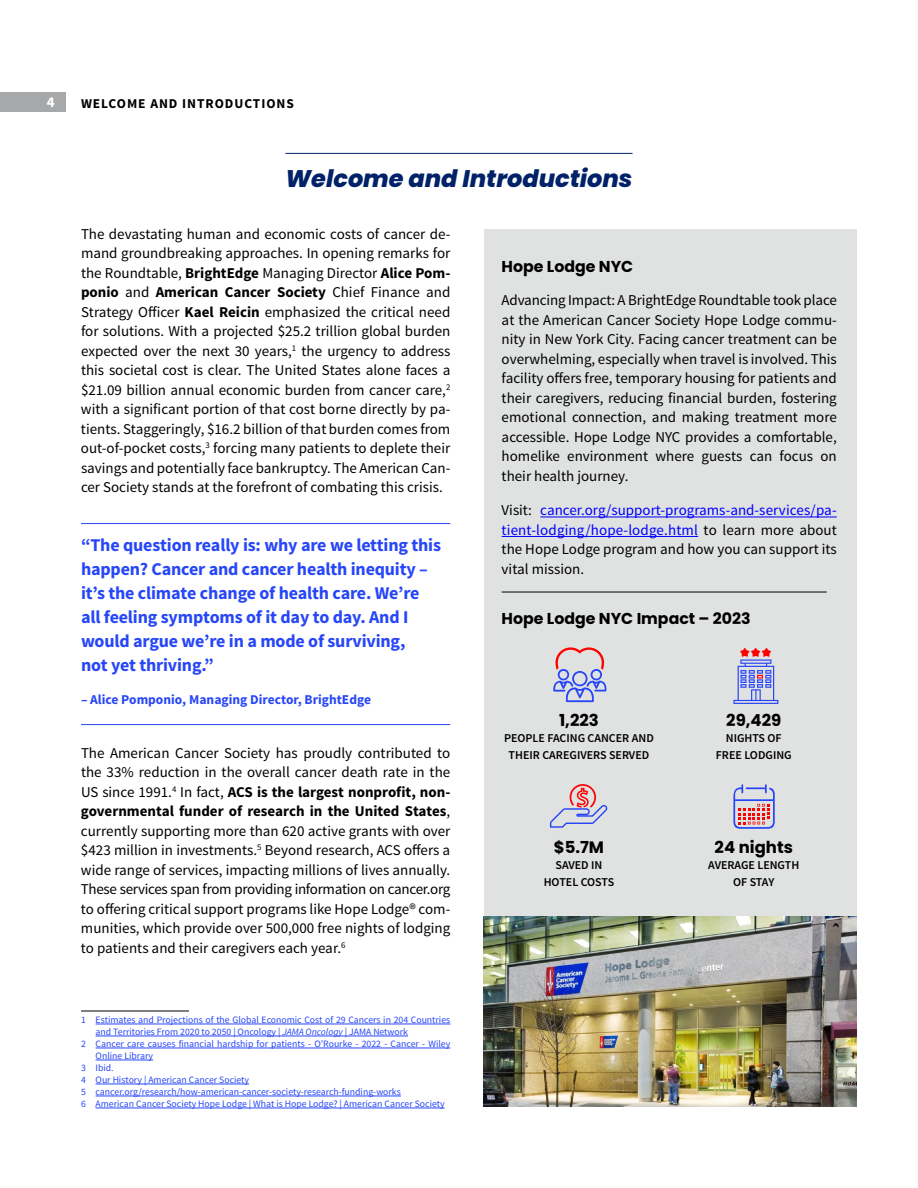
<style>
.page{position:relative;width:918px;height:1188px;background:#fff}
.page>*{position:absolute;margin:0;border:0;box-sizing:border-box;transform-origin:0 0}
.t1{font:italic 800 24px "Poppins";color:#012169}
.t2{font:700 18px/24px "Source Sans Pro";letter-spacing:-.01em;color:#2746f8}
.t3{font:700 16.5px "Poppins";color:#000}
.t4{font:700 15.75px "Poppins";color:#000}
.t5{font:15px/19.5px "Source Sans Pro";color:#000;text-align:justify}
.t6{font:700 15px "Source Sans Pro";color:#fff}
.t7{font:700 13.5px "Source Sans Pro";color:#2746f8}
.t8{font:700 13.5px "Source Sans Pro";letter-spacing:.07em;color:#000}
.t9{font:600 12px/16.5px "Source Sans Pro";color:#000;text-align:center}
.t10{font:9.75px "Source Sans Pro";color:#2746f8}
.s1{font-weight:700}
.s2{font-style:italic}
.s3{color:#00f}
</style>
<div class="page">
<div style="left:0;top:92px;width:65px;height:20px;background:#a7a8a9"></div>
<hr style="left:81px;top:523px;width:369px;height:1px;background:#2746f8">
<hr style="left:81px;top:724px;width:369px;height:1px;background:#2746f8">
<hr style="left:81px;top:1011px;width:108px;height:1px;background:#000">
<hr style="left:96px;top:1024px;width:354px;height:1px;background:#2746f8">
<hr style="left:96px;top:1036px;width:312px;height:1px;background:#2746f8">
<hr style="left:96px;top:1048px;width:354px;height:1px;background:#2746f8">
<hr style="left:96px;top:1060px;width:57px;height:1px;background:#2746f8">
<hr style="left:96px;top:1084px;width:153px;height:1px;background:#2746f8">
<hr style="left:96px;top:1096px;width:305px;height:1px;background:#2746f8">
<hr style="left:96px;top:1108px;width:349px;height:1px;background:#2746f8">
<hr style="left:285px;top:153px;width:348px;height:1px;background:#012169">
<div style="left:484px;top:230px;width:372px;height:877px;background:#e0e1e1"></div>
<hr style="left:540px;top:517px;width:297px;height:1px;background:#00f">
<hr style="left:502px;top:536px;width:196px;height:1px;background:#00f">
<img style="left:484px;top:916px;width:372px;height:191px">
<svg style="left:733px;top:648px;width:45px;height:56px"></svg>
<svg style="left:553px;top:647px;width:54px;height:55px"></svg>
<svg style="left:550px;top:784px;width:58px;height:44px"></svg>
<svg style="left:733px;top:784px;width:42px;height:45px"></svg>
<hr style="left:502px;top:592px;width:325px;height:1px;background:#000">
<p class="t6" style="left:47px;top:93px;width:9px">4</p>
<p class="t8" style="left:81px;top:94px;width:214px">WELCOME AND INTRODUCTIONS</p>
<h1 class="t1" style="left:285px;top:165px;width:349px">Welcome and Introductions</h1>
<p class="t5" style="left:81px;top:224px;width:371px">The devastating human and economic costs of cancer de&shy;mand groundbreaking approaches. In opening remarks for the Roundtable, <span class="s1">BrightEdge</span> Managing Director <span class="s1">Alice Pom&shy;ponio</span> and <span class="s1">American Cancer Society</span> Chief Finance and Strategy Officer <span class="s1">Kael Reicin</span> emphasized the critical need for solutions. With a projected $25.2 trillion global burden expected over the next 30 years,<sup>1</sup> the urgency to address this societal cost is clear. The United States alone faces a $21.09 billion annual economic burden from cancer care,<sup>2 </sup>with a significant portion of that cost borne directly by pa&shy;tients. Staggeringly, $16.2 billion of that burden comes from out-of-pocket costs,<sup>3</sup> forcing many patients to deplete their savings and potentially face bankruptcy. The American Can&shy;cer Society stands at the forefront of combating this crisis.</p>
<p class="t2" style="left:81px;top:534px;width:362px">“The question really is: why are we letting this happen? Cancer and cancer health inequity – it’s the climate change of health care. We’re all feeling symptoms of it day to day. And I would argue we’re in a mode of surviving,<br>not yet thriving.”</p>
<p class="t7" style="left:81px;top:691px;width:292px">– Alice Pomponio, Managing Director, BrightEdge</p>
<p class="t5" style="left:81px;top:743px;width:371px">The American Cancer Society has proudly contributed to the 33% reduction in the overall cancer death rate in the US since 1991.<sup>4</sup> In fact, <span class="s1">ACS is the largest nonprofit, non&shy;governmental funder of research in the United States</span>, currently supporting more than 620 active grants with over $423 million in investments.<sup>5</sup> Beyond research, ACS offers a wide range of services, impacting millions of lives annually.<br>These services span from providing information on cancer.org to offering critical support programs like Hope Lodge® com&shy;munities, which provide over 500,000 free nights of lodging to patients and their caregivers each year.<sup>6</sup></p>
<p class="t10" style="left:81px;top:1014px;width:371px">1 Estimates and Projections of the Global Economic Cost of 29 Cancers in 204 Countries</p>
<p class="t10" style="left:96px;top:1026px;width:314px">and Territories From 2020 to 2050 | Oncology | <span class="s2">JAMA Oncology</span> | JAMA Network</p>
<p class="t10" style="left:81px;top:1038px;width:371px">2 Cancer care causes financial hardship for patients - O’Rourke - 2022 - Cancer - Wiley</p>
<p class="t10" style="left:96px;top:1050px;width:59px">Online Library</p>
<p class="t10" style="left:81px;top:1062px;width:34px">3 Ibid.</p>
<p class="t10" style="left:81px;top:1074px;width:170px">4 Our History | American Cancer Society</p>
<p class="t10" style="left:81px;top:1086px;width:321px">5 cancer.org/research/how-american-cancer-society-research-funding-works</p>
<p class="t10" style="left:81px;top:1098px;width:365px">6 American Cancer Society Hope Lodge | What is Hope Lodge? | American Cancer Society</p>
<p class="t4" style="left:502px;top:257px;width:133px">Hope Lodge NYC</p>
<p class="t5" style="left:502px;top:291px;width:337px">Advancing Impact: A BrightEdge Roundtable took place at the American Cancer Society Hope Lodge commu&shy;nity in New York City. Facing cancer treatment can be overwhelming, especially when travel is involved. This facility offers free, temporary housing for patients and their caregivers, reducing financial burden, fostering emotional connection, and making treatment more accessible. Hope Lodge NYC provides a comfortable, homelike environment where guests can focus on their health journey.</p>
<p class="t5" style="left:502px;top:501px;width:337px">Visit: <span class="s3">cancer.org/support-programs-and-services/pa&shy;tient-lodging/hope-lodge.html</span> to learn more about the Hope Lodge program and how you can support its vital mission.</p>
<p class="t4" style="left:502px;top:610px;width:251px">Hope Lodge NYC Impact – 2023</p>
<p class="t3" style="left:559px;top:710px;width:41px">1,223</p>
<p class="t9" style="left:504px;top:730px;width:151px">PEOPLE FACING CANCER AND<br>THEIR CAREGIVERS SERVED</p>
<p class="t3" style="left:554px;top:838px;width:52px">$5.7M</p>
<p class="t9" style="left:544px;top:858px;width:72px">SAVED IN<br>HOTEL COSTS</p>
<p class="t3" style="left:726px;top:710px;width:57px">29,429</p>
<p class="t9" style="left:716px;top:730px;width:77px">NIGHTS OF<br>FREE LODGING</p>
<p class="t3" style="left:715px;top:838px;width:80px">24 nights</p>
<p class="t9" style="left:708px;top:858px;width:93px">AVERAGE LENGTH<br>OF STAY</p>
</div>
